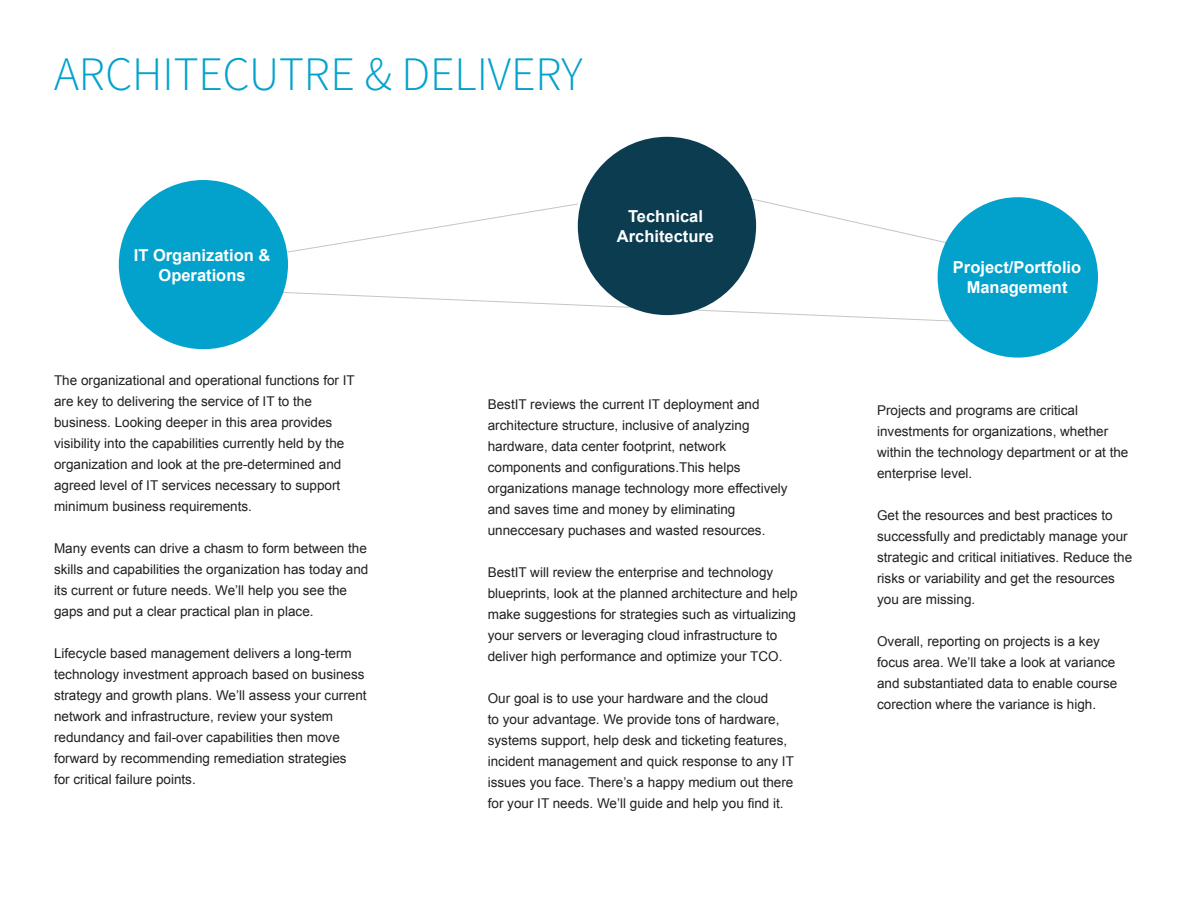
<style>
.page{position:relative;width:1188px;height:918px;background:#fff}
.page>*{position:absolute;margin:0;border:0;box-sizing:border-box;transform-origin:0 0}
.t1{font:300 48px "Source Sans Pro";color:#03a2cc}
.t2{font:700 16.5px/19.8px "Arial";color:#fff;text-align:center}
.t3{font:13.5px/21px "Arial";color:#231f20}
</style>
<div class="page">
<svg style="left:287px;top:203px;width:292px;height:50px"></svg>
<svg style="left:751px;top:197px;width:206px;height:49px"></svg>
<svg style="left:265px;top:291px;width:687px;height:32px"></svg>
<div style="left:119px;top:180px;width:169px;height:169px;background:#03a2cc;border-radius:50%"></div>
<div style="left:938px;top:197px;width:160px;height:161px;background:#03a2cc;border-radius:50%"></div>
<div style="left:578px;top:137px;width:178px;height:178px;background:#0b3c50;border-radius:50%"></div>
<p class="t1" style="left:54px;top:45px;width:530px">ARCHITECUTRE &amp; DELIVERY</p>
<p class="t2" style="left:628px;top:207px;width:76px">Technical</p>
<p class="t2" style="left:617px;top:227px;width:99px">Architecture</p>
<p class="t2" style="left:134px;top:246px;width:138px">IT Organization &amp;</p>
<p class="t2" style="left:158px;top:265px;width:89px">Operations</p>
<p class="t2" style="left:953px;top:258px;width:130px">Project/Portfolio<br>Management</p>
<p class="t3" style="left:54px;top:370px;width:302px">The organizational and operational functions for IT are key to delivering the service of IT to the</p>
<p class="t3" style="left:54px;top:412px;width:280px">business. Looking deeper in this area provides</p>
<p class="t3" style="left:54px;top:433px;width:292px">visibility into the capabilities currently held by the organization and look at the pre-determined and agreed level of IT services necessary to support minimum business requirements.</p>
<p class="t3" style="left:54px;top:538px;width:316px">Many events can drive a chasm to form between the skills and capabilities the organization has today and its current or future needs. We’ll help you see the gaps and put a clear practical plan in place.</p>
<p class="t3" style="left:54px;top:643px;width:299px">Lifecycle based management delivers a long-term</p>
<p class="t3" style="left:54px;top:664px;width:314px">technology investment approach based on business strategy and growth plans. We’ll assess your current network and infrastructure, review your system redundancy and fail-over capabilities then move forward by recommending remediation strategies</p>
<p class="t3" style="left:54px;top:769px;width:143px">for critical failure points.</p>
<p class="t3" style="left:488px;top:394px;width:273px">BestIT reviews the current IT deployment and</p>
<p class="t3" style="left:488px;top:415px;width:263px">architecture structure, inclusive of analyzing</p>
<p class="t3" style="left:488px;top:436px;width:240px">hardware, data center footprint, network</p>
<p class="t3" style="left:488px;top:457px;width:254px">components and configurations.This helps</p>
<p class="t3" style="left:488px;top:478px;width:301px">organizations manage technology more effectively and saves time and money by eliminating</p>
<p class="t3" style="left:488px;top:520px;width:279px">unneccesary puchases and wasted resources.</p>
<p class="t3" style="left:488px;top:562px;width:311px">BestIT will review the enterprise and technology blueprints, look at the planned architecture and help make suggestions for strategies such as virtualizing your servers or leveraging cloud infrastructure to deliver high performance and optimize your TCO.</p>
<p class="t3" style="left:488px;top:688px;width:308px">Our goal is to use your hardware and the cloud<br>to your advantage. We provide tons of hardware, systems support, help desk and ticketing features, incident management and quick response to any IT issues you face. There’s a happy medium out there for your IT needs. We’ll guide and help you find it.</p>
<p class="t3" style="left:877px;top:400px;width:203px">Projects and programs are critical</p>
<p class="t3" style="left:877px;top:421px;width:253px">investments for organizations, whether within the technology department or at the enterprise level.</p>
<p class="t3" style="left:877px;top:505px;width:257px">Get the resources and best practices to successfully and predictably manage your strategic and critical initiatives. Reduce the risks or variability and get the resources you are missing.</p>
<p class="t3" style="left:877px;top:631px;width:242px">Overall, reporting on projects is a key focus area. We’ll take a look at variance and substantiated data to enable course corection where the variance is high.</p>
</div>
